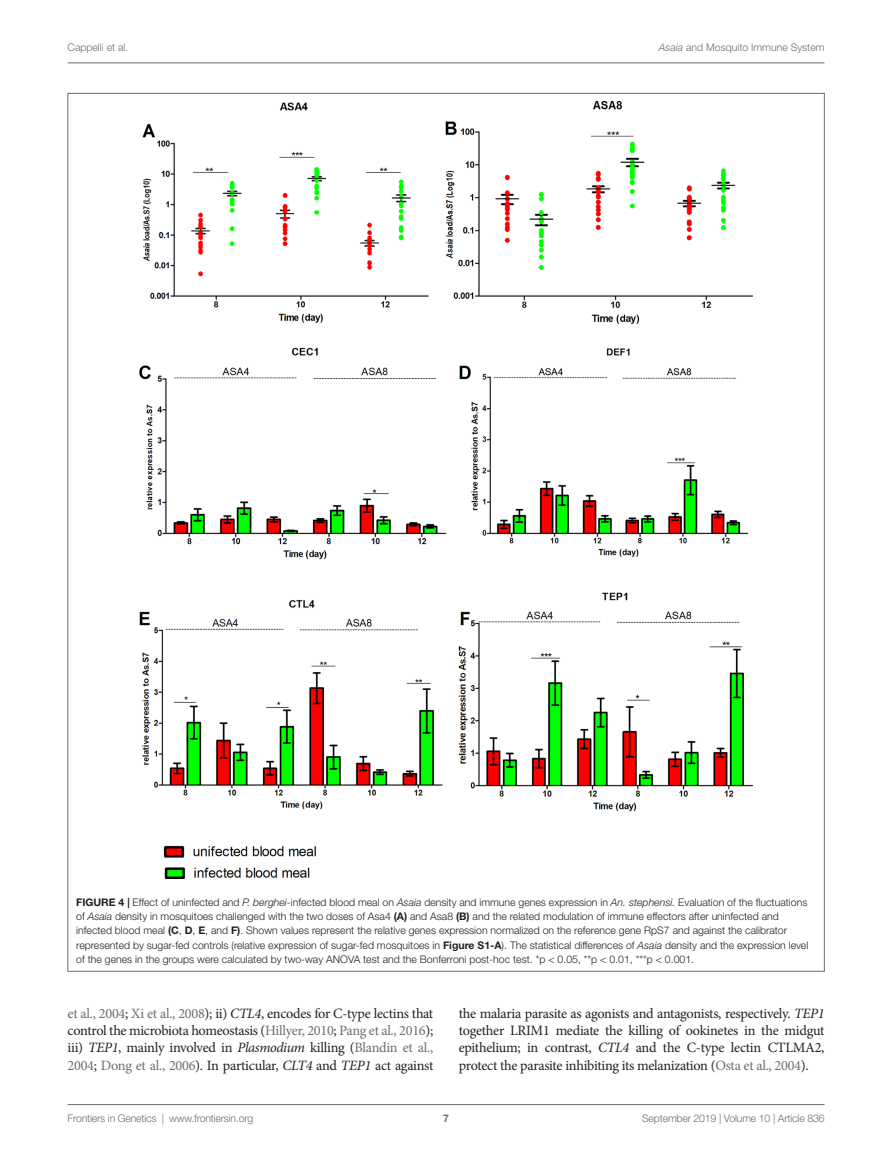
<style>
.page{position:relative;width:893px;height:1170px;background:#fff}
.page>*{position:absolute;margin:0;border:0;box-sizing:border-box;transform-origin:0 0}
.T{font:14.25px/17.2px "Minion Pro";letter-spacing:-.02em;color:#231f20;text-align:justify}
.FC{font:300 10.5px/14.2px "Helvetica Neue LT Std";color:#231f20}
.t1{font:300 10.5px "Helvetica Neue LT Std";letter-spacing:-.015em;color:#6c6d70}
.t2{font:700 10.5px "Helvetica Neue LT Std";color:#6c6d70}
.s1{font-style:italic}
.s2{font-weight:700}
.s3{color:#6c6d70}
</style>
<div class="page">
<hr style="left:68px;top:63px;width:756px;height:1px;background:#6c6d70">
<hr style="left:68px;top:1104px;width:756px;height:1px;background:#6c6d70">
<img style="left:140px;top:102px;width:612px;height:776px">
<p class="t1" style="left:68px;top:41px;width:62px">Cappelli et al.</p>
<p class="t1" style="left:659px;top:41px;width:167px"><span class="s1">Asaia</span> and Mosquito Immune System</p>
<p class="FC" style="left:76px;top:894px;width:734px"><span class="s2">FIGURE 4 |</span> Effect of uninfected and <span class="s1">P. berghei</span>-infected blood meal on <span class="s1">Asaia</span> density and immune genes expression in <span class="s1">An. stephensi.</span> Evaluation of the fluctuations of <span class="s1">Asaia</span> density in mosquitoes challenged with the two doses of Asa4 <span class="s2">(A)</span> and Asa8 <span class="s2">(B)</span> and the related modulation of immune effectors after uninfected and infected blood meal <span class="s2">(C</span>, <span class="s2">D</span>, <span class="s2">E</span>, and <span class="s2">F)</span>. Shown values represent the relative genes expression normalized on the reference gene RpS7 and against the calibrator represented by sugar-fed controls (relative expression of sugar-fed mosquitoes in <span class="s2">Figure S1-A</span>). The statistical differences of <span class="s1">Asaia</span> density and the expression level of the genes in the groups were calculated by two-way ANOVA test and the Bonferroni post-hoc test. *p &lt; 0.05, **p &lt; 0.01, ***p &lt; 0.001.</p>
<p class="T" style="left:68px;top:1004px;width:367px"><span class="s3">et al., 2004</span>; <span class="s3">Xi et al., 2008</span>); ii) <span class="s1">CTL4</span>, encodes for C-type lectins that control the microbiota homeostasis (<span class="s3">Hillyer, 2010</span>; <span class="s3">Pang et al., 2016</span>); iii) <span class="s1">TEP1</span>, mainly involved in <span class="s1">Plasmodium</span> killing (<span class="s3">Blandin et al., 2004</span>; <span class="s3">Dong et al., 2006</span>). In particular, <span class="s1">CLT4</span> and <span class="s1">TEP1</span> act against</p>
<p class="T" style="left:459px;top:1004px;width:367px">the malaria parasite as agonists and antagonists, respectively. <span class="s1">TEP1 </span>together LRIM1 mediate the killing of ookinetes in the midgut epithelium; in contrast, <span class="s1">CTL4</span> and the C-type lectin CTLMA2, protect the parasite inhibiting its melanization (<span class="s3">Osta et al., 2004</span>).</p>
<p class="t1" style="left:68px;top:1111px;width:187px">Frontiers in Genetics | www.frontiersin.org</p>
<p class="t2" style="left:443px;top:1111px;width:7px">7</p>
<p class="t1" style="left:642px;top:1111px;width:184px">September 2019 | Volume 10 | Article 836</p>
</div>
